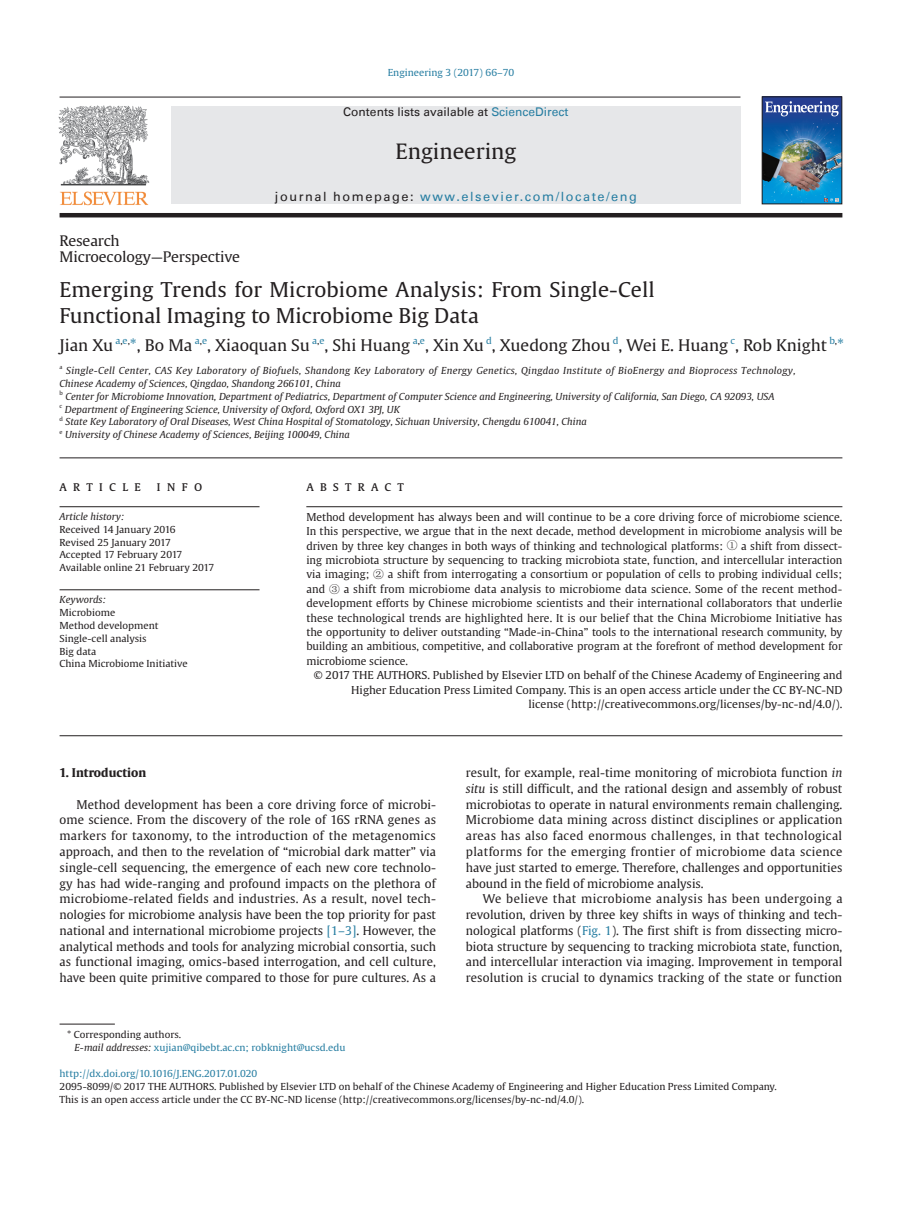
<style>
.page{position:relative;width:919px;height:1217px;background:#fff}
.page>*{position:absolute;margin:0;border:0;box-sizing:border-box;transform-origin:0 0}
.t1{font:21px "Gulliver";color:#231f20;scale:1.04 1}
.文章标题{font:20.25px/26px "Gulliver";color:#231f20;scale:1.04 1}
.作者{font:15.9px "Gulliver";color:#231f20;scale:1.04 1}
.作者-2{font:15.9px "Gulliver";color:#277ea2;scale:1.04 1}
.t2{font:14.4px "Gulliver";letter-spacing:-.01em;color:#231f20;scale:1.04 1}
.a_r_t_i_c_l_e___i_n{font:13.5px "Gulliver Compact SC";color:#231f20;scale:.85 1}
.t3{font:12.75px "Univers LT";letter-spacing:.12em;color:#277ea2}
.正文{font:12px/15.8px "Gulliver";color:#231f20;text-align:justify}
.t4{font:12px "Univers LT";color:#231f20}
.大标题{font:700 12px "Gulliver";color:#231f20}
.摘要左齐{font:10.8px/14.4px "Gulliver";color:#231f20;text-align:justify}
.摘要右齐{font:10.8px/14.4px "Gulliver";color:#231f20;text-align:right;scale:1.04 1}
.段落样式2{font:9.6px/12.9px "Gulliver";color:#231f20;scale:1.04 1}
.作者单位{font:italic 9.6px "Gulliver";color:#231f20;scale:1.04 1}
.作者单位-2{font:italic 9.6px/12.9px "Gulliver";letter-spacing:.025em;color:#231f20;scale:1.04 1}
.段落样式2-2{font:9.6px/12.9px "Gulliver";color:#277ea2;scale:1.04 1}
.作者-3{font:9.3px "Gulliver";color:#277ea2;scale:1.04 1}
.作者单位-3{font:5.55px "Gulliver";color:#231f20;scale:1.04 1}
.s1{color:#277ea2}
.s2{color:#231f20}
.s3{font-family:"Sim Sun"}
.s4{font-style:italic}
.s5{font-style:italic;color:#231f20}
</style>
<div class="page">
<hr style="left:60px;top:457px;width:782px;height:1px;background:#231f20">
<hr style="left:60px;top:735px;width:782px;height:1px;background:#231f20">
<hr style="left:60px;top:506px;width:199px;height:1px;background:#231f20">
<hr style="left:306px;top:506px;width:536px;height:1px;background:#231f20">
<hr style="left:60px;top:589px;width:199px;height:1px;background:#231f20">
<hr style="left:60px;top:1023px;width:55px;height:1px;background:#231f20">
<img style="left:59px;top:106px;width:90px;height:99px">
<hr style="left:60px;top:97px;width:680px;height:1px;background:#231f20">
<div style="left:171px;top:106px;width:569px;height:98px;background:#e6e7e9"></div>
<hr style="left:60px;top:213px;width:782px;height:4px;background:#231f20">
<img style="left:763px;top:116px;width:77px;height:86px">
<svg style="left:763px;top:97px;width:80px;height:19px"></svg>
<svg style="left:824px;top:198px;width:19px;height:7px"></svg>
<div style="left:761px;top:96px;width:81px;height:108px;border:1px solid #231f20"></div>
<p class="段落样式2-2" style="left:387px;top:66px;width:123px">Engineering 3 (2017) 66–70</p>
<p class="t4" style="left:343px;top:105px;width:227px">Contents lists available at <span class="s1">ScienceDirect</span></p>
<p class="t1" style="left:395px;top:138px;width:118px">Engineering</p>
<p class="t3" style="left:275px;top:188px;width:363px"><span class="s2">journal homepage:</span> www.elsevier.com/locate/eng</p>
<p class="t2" style="left:60px;top:231px;width:59px">Research</p>
<p class="t2" style="left:60px;top:247px;width:175px">Microecology—Perspective</p>
<p class="文章标题" style="left:60px;top:276px;width:574px">Emerging Trends for Microbiome Analysis: From Single-Cell<br>Functional Imaging to Microbiome Big Data</p>
<p class="作者" style="left:60px;top:335px;width:53px">Jian Xu</p>
<p class="作者-3" style="left:115px;top:334px;width:16px">a<span class="s2">,</span>e<span class="s2">,</span></p>
<p class="作者" style="left:130px;top:335px;width:62px"><span class="s1">*</span>, Bo Ma</p>
<p class="作者-3" style="left:195px;top:334px;width:13px">a<span class="s2">,</span>e</p>
<p class="作者" style="left:207px;top:335px;width:100px">, Xiaoquan Su</p>
<p class="作者-3" style="left:312px;top:334px;width:13px">a<span class="s2">,</span>e</p>
<p class="作者" style="left:324px;top:335px;width:84px">, Shi Huang</p>
<p class="作者-3" style="left:412px;top:334px;width:13px">a<span class="s2">,</span>e</p>
<p class="作者" style="left:425px;top:335px;width:58px">, Xin Xu</p>
<p class="作者-3" style="left:486px;top:334px;width:7px">d</p>
<p class="作者" style="left:492px;top:335px;width:115px">, Xuedong Zhou</p>
<p class="作者-3" style="left:612px;top:334px;width:7px">d</p>
<p class="作者" style="left:618px;top:335px;width:202px">, Wei E. Huang , Rob Knight</p>
<p class="作者-3" style="left:730px;top:334px;width:6px">c</p>
<p class="作者-3" style="left:829px;top:334px;width:9px">b<span class="s2">,</span></p>
<p class="作者-2" style="left:837px;top:335px;width:8px">*</p>
<p class="作者单位-3" style="left:60px;top:363px;width:4px">a</p>
<p class="作者单位-2" style="left:60px;top:364px;width:709px;text-indent:7px">Single-Cell Center, CAS Key Laboratory of Biofuels, Shandong Key Laboratory of Energy Genetics, Qingdao Institute of BioEnergy and Bioprocess Technology,<br>Chinese Academy of Sciences, Qingdao, Shandong 266101, China</p>
<p class="作者单位-3" style="left:60px;top:389px;width:5px">b</p>
<p class="作者单位" style="left:65px;top:390px;width:683px">Center for Microbiome Innovation, Department of Pediatrics, Department of Computer Science and Engineering, University of California, San Diego, CA 92093, USA</p>
<p class="作者单位-3" style="left:60px;top:402px;width:4px">c</p>
<p class="作者单位" style="left:65px;top:403px;width:324px">Department of Engineering Science, University of Oxford, Oxford OX1 3PJ, UK</p>
<p class="作者单位-3" style="left:60px;top:415px;width:5px">d</p>
<p class="作者单位" style="left:65px;top:416px;width:502px">State Key Laboratory of Oral Diseases, West China Hospital of Stomatology, Sichuan University, Chengdu 610041, China</p>
<p class="作者单位-3" style="left:60px;top:428px;width:4px">e</p>
<p class="作者单位" style="left:65px;top:429px;width:275px">University of Chinese Academy of Sciences, Beijing 100049, China</p>
<p class="a_r_t_i_c_l_e___i_n" style="left:60px;top:478px;width:169px">A R T I C L E I N F O</p>
<p class="a_r_t_i_c_l_e___i_n" style="left:306px;top:478px;width:116px">A B S T R A C T</p>
<p class="作者单位" style="left:60px;top:510px;width:64px">Article history:</p>
<p class="段落样式2" style="left:60px;top:522px;width:113px">Received 14 January 2016</p>
<p class="段落样式2" style="left:60px;top:535px;width:109px">Revised 25 January 2017</p>
<p class="段落样式2" style="left:60px;top:548px;width:120px">Accepted 17 February 2017</p>
<p class="段落样式2" style="left:60px;top:561px;width:150px">Available online 21 February 2017</p>
<p class="摘要左齐" style="left:306px;top:509px;width:537px">Method development has always been and will continue to be a core driving force of microbiome science.<br>In this perspective, we argue that in the next decade, method development in microbiome analysis will be driven by three key changes in both ways of thinking and technological platforms: <span class="s3">①</span> a shift from dissect&shy;ing microbiota structure by sequencing to tracking microbiota state, function, and intercellular interaction via imaging; <span class="s3">②</span> a shift from interrogating a consortium or population of cells to probing individual cells; and <span class="s3">③</span> a shift from microbiome data analysis to microbiome data science. Some of the recent method&shy;development efforts by Chinese microbiome scientists and their international collaborators that underlie these technological trends are highlighted here. It is our belief that the China Microbiome Initiative has the opportunity to deliver outstanding “Made-in-China” tools to the international research community, by building an ambitious, competitive, and collaborative program at the forefront of method development for microbiome science.</p>
<p class="摘要右齐" style="left:314px;top:668px;width:509px">© 2017 THE AUTHORS. Published by Elsevier LTD on behalf of the Chinese Academy of Engineering and<br>Higher Education Press Limited Company. This is an open access article under the CC BY-NC-ND license (http://creativecommons.org/licenses/by-nc-nd/4.0/).</p>
<p class="作者单位" style="left:60px;top:593px;width:46px">Keywords:</p>
<p class="段落样式2" style="left:60px;top:605px;width:55px">Microbiome</p>
<p class="段落样式2" style="left:60px;top:618px;width:97px">Method development</p>
<p class="段落样式2" style="left:60px;top:631px;width:85px">Single-cell analysis</p>
<p class="段落样式2" style="left:60px;top:644px;width:37px">Big data</p>
<p class="段落样式2" style="left:60px;top:657px;width:125px">China Microbiome Initiative</p>
<p class="大标题" style="left:60px;top:764px;width:88px">1. Introduction</p>
<p class="正文" style="left:60px;top:796px;width:378px;text-indent:17px">Method development has been a core driving force of microbi&shy;ome science. From the discovery of the role of 16S rRNA genes as markers for taxonomy, to the introduction of the metagenomics approach, and then to the revelation of “microbial dark matter” via single-cell sequencing, the emergence of each new core technolo&shy;gy has had wide-ranging and profound impacts on the plethora of microbiome-related fields and industries. As a result, novel tech&shy;nologies for microbiome analysis have been the top priority for past national and international microbiome projects <span class="s1">[1–3]</span>. However, the analytical methods and tools for analyzing microbial consortia, such as functional imaging, omics-based interrogation, and cell culture, have been quite primitive compared to those for pure cultures. As a</p>
<p class="正文" style="left:466px;top:764px;width:378px">result, for example, real-time monitoring of microbiota function <span class="s4">in situ</span> is still difficult, and the rational design and assembly of robust microbiotas to operate in natural environments remain challenging.<br>Microbiome data mining across distinct disciplines or application areas has also faced enormous challenges, in that technological platforms for the emerging frontier of microbiome data science have just started to emerge. Therefore, challenges and opportunities abound in the field of microbiome analysis.</p>
<p class="正文" style="left:466px;top:890px;width:378px;text-indent:17px">We believe that microbiome analysis has been undergoing a revolution, driven by three key shifts in ways of thinking and tech&shy;nological platforms (<span class="s1">Fig. 1</span>). The first shift is from dissecting micro&shy;biota structure by sequencing to tracking microbiota state, function, and intercellular interaction via imaging. Improvement in temporal resolution is crucial to dynamics tracking of the state or function</p>
<p class="段落样式2-2" style="left:75px;top:1028px;width:262px;text-indent:-7px"><span class="s2">* Corresponding authors.<br></span><span class="s5">E-mail addresses:</span> xujian@qibebt.ac.cn; robknight@ucsd.edu</p>
<p class="段落样式2" style="left:60px;top:1066px;width:691px"><span class="s1">http://dx.doi.org/10.1016/J.ENG.2017.01.020<br></span>2095-8099/© 2017 THE AUTHORS. Published by Elsevier LTD on behalf of the Chinese Academy of Engineering and Higher Education Press Limited Company.<br>This is an open access article under the CC BY-NC-ND license (http://creativecommons.org/licenses/by-nc-nd/4.0/).</p>
</div>
